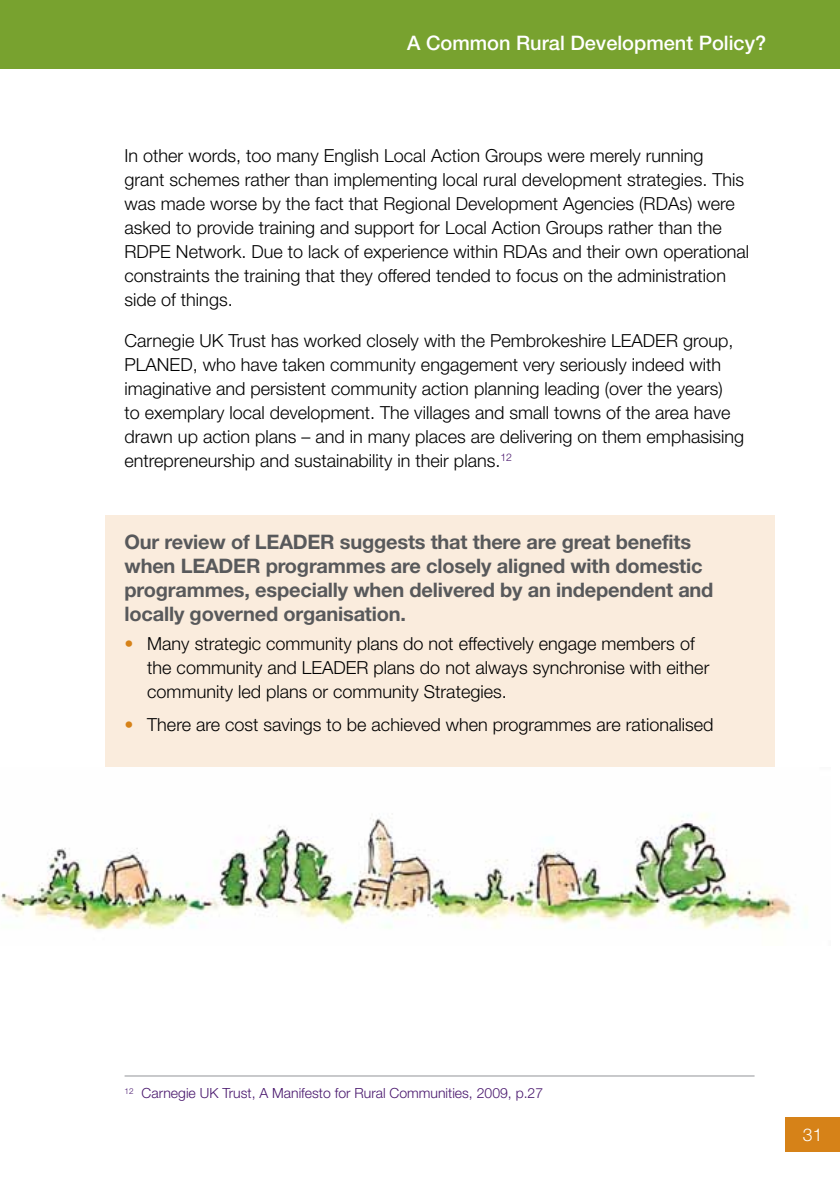
<style>
.page{position:relative;width:840px;height:1191px;background:#fff}
.page>*{position:absolute;margin:0;border:0;box-sizing:border-box;transform-origin:0 0}
.t1{font:700 20px/24px "Helvetica Neue LT";letter-spacing:-.01em;color:#58595b}
.t2{font:500 20px "Helvetica Neue LT";color:#fff}
.t3{font:300 18px/24px "Helvetica Neue LT";color:#000}
.t4{font:300 17.6px "Helvetica Neue LT";color:#fff}
.t5{font:300 14px "Helvetica Neue LT";color:#49176d}
.s1{font-weight:700;color:#d68218}
</style>
<div class="page">
<div style="left:0;top:0;width:839px;height:68px;background:#78a22f"></div>
<div style="left:785px;top:1117px;width:54px;height:34px;background:#d68218"></div>
<div style="left:105px;top:514px;width:669px;height:253px;background:#faecdd"></div>
<hr style="left:124px;top:1075px;width:630px;height:1px;background:#939598">
<img style="left:0;top:813px;width:807px;height:118px">
<p class="t2" style="left:407px;top:31px;width:360px">A Common Rural Development Policy?</p>
<p class="t3" style="left:124px;top:143px;width:625px">In other words, too many English Local Action Groups were merely running<br>grant schemes rather than implementing local rural development strategies. This was made worse by the fact that Regional Development Agencies (RDAs) were asked to provide training and support for Local Action Groups rather than the RDPE Network. Due to lack of experience within RDAs and their own operational constraints the training that they offered tended to focus on the administration side of things.</p>
<p class="t3" style="left:124px;top:328px;width:620px">Carnegie UK Trust has worked closely with the Pembrokeshire LEADER group, PLANED, who have taken community engagement very seriously indeed with imaginative and persistent community action planning leading (over the years)<br>to exemplary local development. The villages and small towns of the area have drawn up action plans – and in many places are delivering on them emphasising entrepreneurship and sustainability in their plans.<sup>12</sup></p>
<p class="t1" style="left:124px;top:529px;width:590px">Our review of LEADER suggests that there are great benefits when LEADER programmes are closely aligned with domestic programmes, especially when delivered by an independent and locally governed organisation.</p>
<p class="t3" style="left:147px;top:631px;width:563px;text-indent:-23px"><span class="s1">•</span> Many strategic community plans do not effectively engage members of the community and LEADER plans do not always synchronise with either community led plans or community Strategies.</p>
<p class="t3" style="left:124px;top:712px;width:590px"><span class="s1">•</span> There are cost savings to be achieved when programmes are rationalised</p>
<p class="t5" style="left:124px;top:1084px;width:420px"><sup>12</sup> Carnegie UK Trust, A Manifesto for Rural Communities, 2009, p.27</p>
<p class="t4" style="left:802px;top:1124px;width:21px">31</p>
</div>
